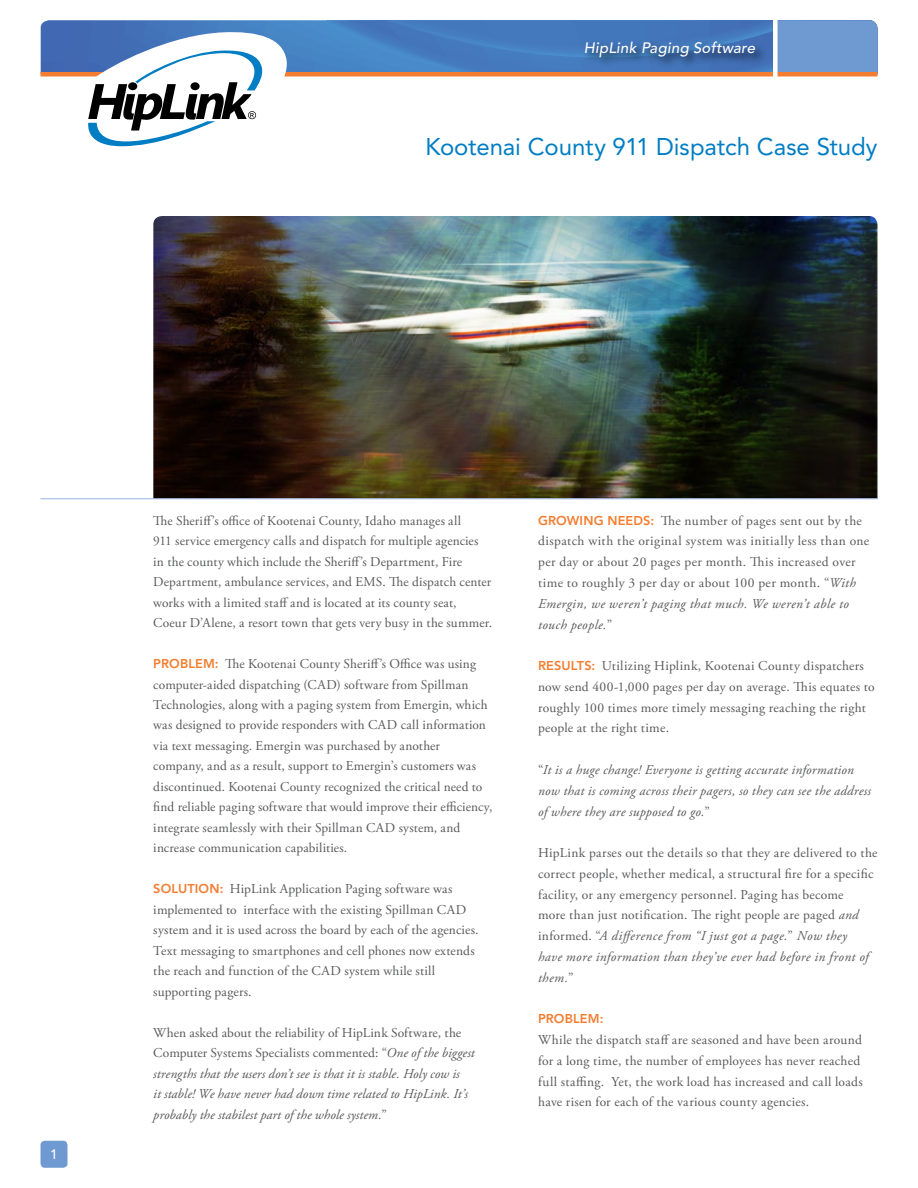
<style>
.page{position:relative;width:918px;height:1188px;background:#fff}
.page>*{position:absolute;margin:0;border:0;box-sizing:border-box;transform-origin:0 0}
.t1{font:24px "Avenir LT Std";letter-spacing:-.005em;color:#007dc3}
.t2{font:italic 500 15px "Avenir LT Std";letter-spacing:.015em;color:#fff}
.t3{font:13.5px/20.5px "Adobe Garamond Pro";letter-spacing:.015em;color:#58595b}
.t4{font:italic 13.5px/20.5px "Adobe Garamond Pro";letter-spacing:.01em;color:#58595b}
.t5{font:500 13.5px "Avenir LT Std";color:#fff}
.t6{font:800 12.75px "Avenir LT Std";letter-spacing:.01em;color:#f47d30}
.s1{font-family:"Avenir LT Std";font-weight:800;font-size:12.75px;color:#f47d30}
.s2{font-style:normal}
.s3{font-style:italic}
</style>
<div class="page">
<img style="left:153px;top:216px;width:724px;height:282px">
<svg style="left:41px;top:20px;width:285px;height:52px;background:#4578bc"></svg>
<svg style="left:326px;top:20px;width:552px;height:57px;background:#5284c2"></svg>
<div style="left:583px;top:38px;width:184px;height:31px;background:#000;opacity:.75"></div>
<hr style="left:40px;top:72px;width:838px;height:4px;background:#f47d30">
<svg style="left:88px;top:31px;width:200px;height:115px"></svg>
<div style="left:773px;top:8px;width:5px;height:85px;background:#fff"></div>
<div style="left:40px;top:1141px;width:27px;height:27px;background:#6e9ad1;border-radius:4px"></div>
<hr style="left:40px;top:498px;width:838px;height:1px;background:#a4bce2">
<p class="t2" style="left:584px;top:39px;width:173px">HipLink Paging Software</p>
<h1 class="t1" style="left:425px;top:133px;width:454px">Kootenai County 911 Dispatch Case Study</h1>
<p class="t5" style="left:50px;top:1147px;width:9px">1</p>
<p class="t3" style="left:153px;top:511px;width:340px">The Sheriff’s office of Kootenai County, Idaho manages all<br>911 service emergency calls and dispatch for multiple agencies in the county which include the Sheriff’s Department, Fire Department, ambulance services, and EMS. The dispatch center works with a limited staff and is located at its county seat, Coeur D’Alene, a resort town that gets very busy in the summer.</p>
<p class="t3" style="left:153px;top:654px;width:341px"><span class="s1">PRO BLEM:</span> The Kootenai County Sheriff’s Office was using computer-aided dispatching (CAD) software from Spillman Technologies, along with a paging system from Emergin, which was designed to provide responders with CAD call information via text messaging. Emergin was purchased by another company, and as a result, support to Emergin’s customers was discontinued. Kootenai County recognized the critical need to find reliable paging software that would improve their efficiency, integrate seamlessly with their Spillman CAD system, and increase communication capabilities.</p>
<p class="t6" style="left:153px;top:881px;width:51px">SO LUTION</p>
<p class="t3" style="left:153px;top:879px;width:327px;text-indent:66px"><span class="s1">:</span> HipLink Application Paging software was implemented to interface with the existing Spillman CAD system and it is used across the board by each of the agencies.<br>Text messaging to smartphones and cell phones now extends the reach and function of the CAD system while still supporting pagers.</p>
<p class="t4" style="left:153px;top:1022px;width:323px"><span class="s2">When asked about the reliability of HipLink Software, the Computer Systems Specialists commented: “</span>One of the biggest strengths that the users don’t see is that it is stable. Holy cow is<br>it stable! We have never had down time related to HipLink. It’s probably the stabilest part of the whole system.<span class="s2">”</span></p>
<p class="t3" style="left:538px;top:510px;width:333px"><span class="s1">GROWING N EEDS:</span> The number of pages sent out by the dispatch with the original system was initially less than one per day or about 20 pages per month. This increased over time to roughly 3 per day or about 100 per month. “<span class="s3">With Emergin, we weren’t paging that much. We weren’t able to touch people.</span>”</p>
<p class="t3" style="left:538px;top:656px;width:338px"><span class="s1">RESULTS:</span> Utilizing Hiplink, Kootenai County dispatchers now send 400-1,000 pages per day on average. This equates to roughly 100 times more timely messaging reaching the right people at the right time.</p>
<p class="t4" style="left:538px;top:760px;width:335px"><span class="s2">“</span>It is a huge change! Everyone is getting accurate information now that is coming across their pagers, so they can see the address of where they are supposed to go.<span class="s2">”</span></p>
<p class="t3" style="left:538px;top:843px;width:341px">HipLink parses out the details so that they are delivered to the correct people, whether medical, a structural fire for a specific facility, or any emergency personnel. Paging has become<br>more than just notification. The right people are paged <span class="s3">and </span>informed. “<span class="s3">A difference from “I just got a page.</span>” <span class="s3">Now they<br>have more information than they’ve ever had before in front of them.</span>”</p>
<p class="t6" style="left:538px;top:1011px;width:67px">PROBLEM:</p>
<p class="t3" style="left:538px;top:1030px;width:326px">While the dispatch staff are seasoned and have been around for a long time, the number of employees has never reached full staffing. Yet, the work load has increased and call loads have risen for each of the various county agencies.</p>
</div>
